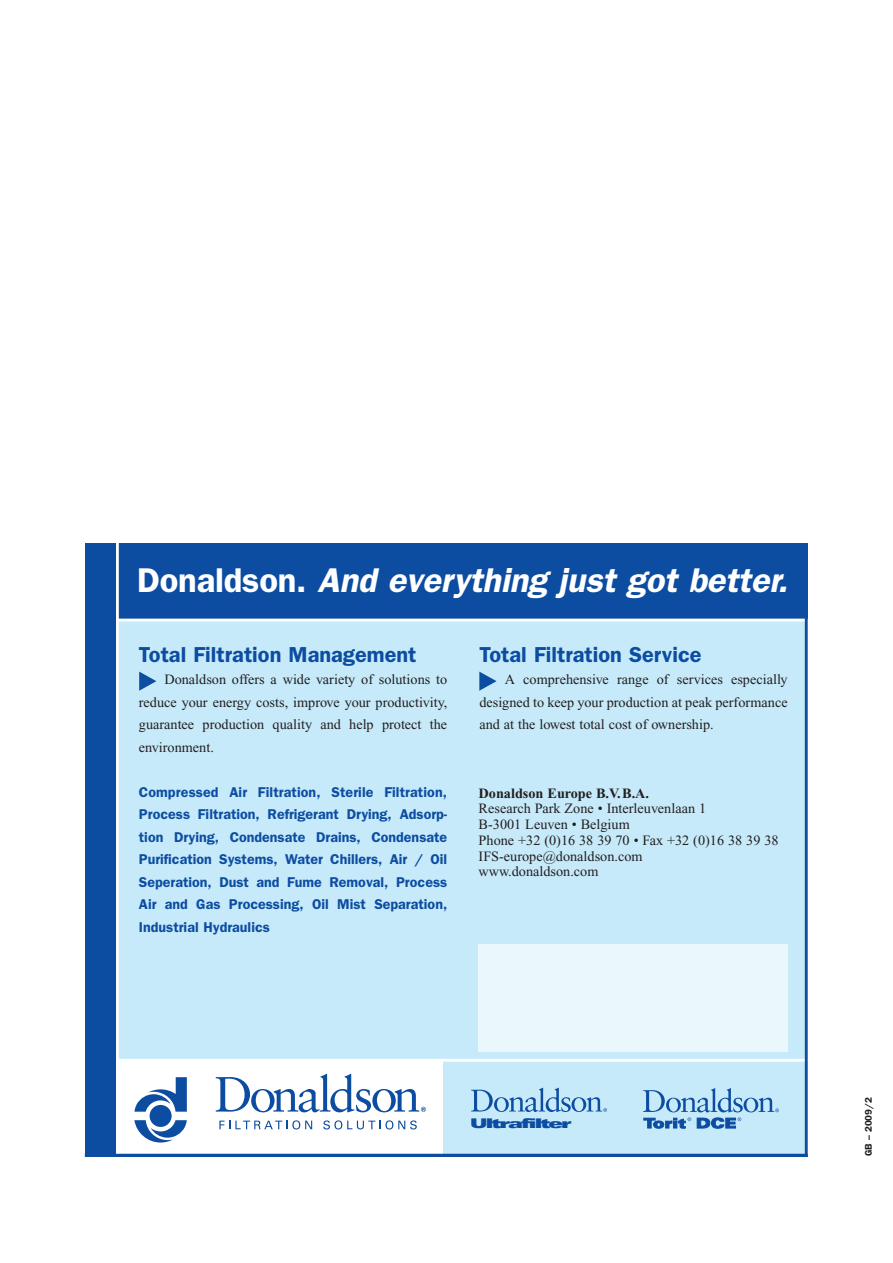
<style>
.page{position:relative;width:893px;height:1263px;background:#fff}
.page>*{position:absolute;margin:0;border:0;box-sizing:border-box;transform-origin:0 0}
.t1{font:italic 600 34.5px "Franklin Gothic";color:#fff}
.t2{font:600 21.75px "Franklin Gothic";color:#0d4da1}
.t3{font:14.25px/22.5px "Times New Roman";color:#231f20;text-align:justify}
.t4{font:600 14.25px/22.5px "Franklin Gothic";color:#0d4da1;text-align:justify}
.t5{font:700 14.25px "Times New Roman";color:#231f20}
.t6{font:900 expanded 13.35px "Univers";letter-spacing:-.1em;color:#0d4da1;scale:1.3 1}
.t7{font:600 9.75px "Franklin Gothic";color:#231f20}
.s1{font-style:normal}
</style>
<div class="page">
<div style="left:85px;top:543px;width:723px;height:614px;background:#0d4da1"></div>
<div style="left:118px;top:620px;width:690px;height:499px;background:#c6eafa"></div>
<div style="left:118px;top:1060px;width:687px;height:96px;background:#fff"></div>
<div style="left:443px;top:1061px;width:365px;height:95px;background:#c6eafa"></div>
<hr style="left:117px;top:619px;width:691px;height:2px;background:#fff">
<svg style="left:471px;top:1087px;width:136px;height:25px"></svg>
<svg style="left:643px;top:1088px;width:136px;height:41px"></svg>
<hr style="left:117px;top:1059px;width:691px;height:3px;background:#fff">
<hr style="left:805px;top:543px;width:3px;height:614px;background:#0d4da1">
<div style="left:479px;top:944px;width:309px;height:108px;background:#eaf7fd"></div>
<hr style="left:85px;top:1154px;width:723px;height:2px;background:#0d4da1">
<hr style="left:116px;top:540px;width:3px;height:614px;background:#fff">
<svg style="left:139px;top:672px;width:17px;height:19px"></svg>
<svg style="left:479px;top:672px;width:18px;height:19px"></svg>
<svg style="left:219px;top:1120px;width:198px;height:10px"></svg>
<svg style="left:134px;top:1077px;width:53px;height:66px"></svg>
<svg style="left:216px;top:1074px;width:210px;height:39px"></svg>
<h1 class="t1" style="left:137px;top:569px;width:658px"><span class="s1">D o n a l d s o n .</span> And everything just got better.</h1>
<h2 class="t2" style="left:139px;top:647px;width:279px">Total Filtration Management</h2>
<p class="t3" style="left:139px;top:668px;width:310px;text-indent:26px">Donaldson offers a wide variety of solutions to reduce your energy costs, improve your productivity, guarantee production quality and help protect the environment.</p>
<p class="t4" style="left:139px;top:782px;width:310px">Compressed Air Filtration, Sterile Filtration, Process Filtration, Refrigerant Drying, Adsorp&shy;tion Drying, Conden sate Drains, Condensate Purification Systems, Water Chillers, Air / Oil Seperation, Dust and Fume Removal, Process Air and Gas Processing, Oil Mist Separation, Industrial Hydraulics</p>
<h2 class="t2" style="left:479px;top:647px;width:224px">Total Filtration Service</h2>
<p class="t3" style="left:479px;top:668px;width:310px;text-indent:26px">A comprehensive range of services especially designed to keep your production at peak performance and at the lowest total cost of ownership.</p>
<p class="t5" style="left:479px;top:785px;width:172px">Donaldson Europe B.V.B.A.</p>
<p class="t3" style="left:479px;top:801px;width:301px;line-height:15.8px;text-align:left">Research Park Zone • Interleuvenlaan 1<br>B-3001 Leuven • Belgium<br>Phone +32 (0)16 38 39 70 • Fax +32 (0)16 38 39 38<br>IFS-europe@donaldson.com<br>www.donaldson.com</p>
<p class="t6" style="left:470px;top:1115px;width:80px">Ultrafilter</p>
<p class="t7" style="left:865px;top:1156px;width:61px;rotate:-90deg">GB – 2009/2</p>
</div>
